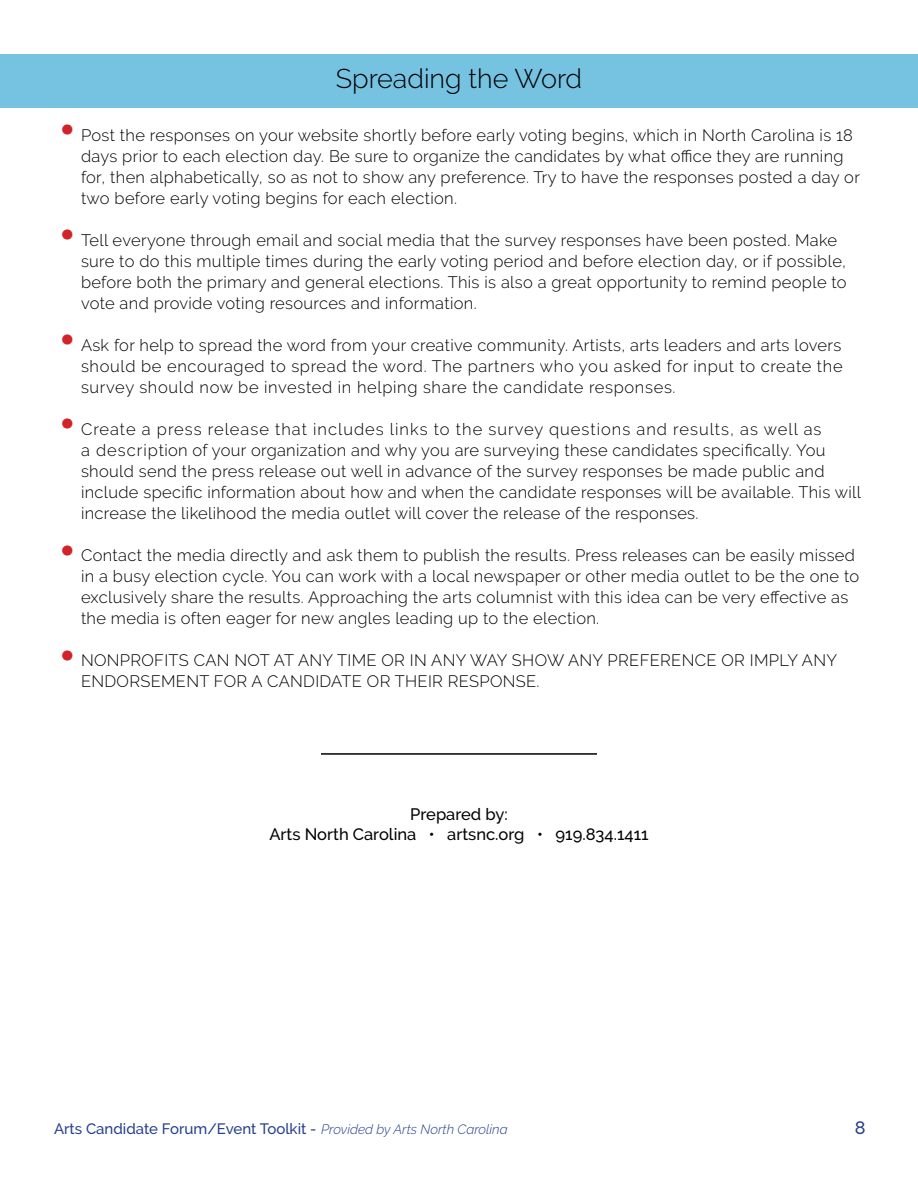
<style>
.page{position:relative;width:918px;height:1188px;background:#fff}
.page>*{position:absolute;margin:0;border:0;box-sizing:border-box;transform-origin:0 0}
.t1{font:300 27px "Raleway";color:#000}
.t2{font:500 18px "Raleway";color:#25408f}
.t3{font:300 16.5px/21px "Raleway";letter-spacing:.02em;color:#000}
.t4{font:500 16.5px/19.8px "Raleway";color:#000;text-align:center}
.t5{font:500 15px "Raleway";color:#25408f}
.s1{font-family:"BC Alphapipe RB";font-weight:700;font-size:30px;color:#d2232a}
.s2{font-weight:300;font-style:italic;font-size:13.5px}
</style>
<div class="page">
<div style="left:0;top:54px;width:918px;height:54px;background:#76c2e1"></div>
<hr style="left:321px;top:753px;width:276px;height:2px;background:#000">
<h1 class="t1" style="left:336px;top:63px;width:248px">Spreading the Word</h1>
<p class="t3" style="left:81px;top:124px;width:780px;text-indent:-20px"><span class="s1">•</span> Post the responses on your website shortly before early voting begins, which in North Carolina is 18 days prior to each election day. Be sure to organize the candidates by what office they are running for, then alphabetically, so as not to show any preference. Try to have the responses posted a day or two before early voting begins for each election.</p>
<p class="t3" style="left:81px;top:229px;width:767px;text-indent:-20px"><span class="s1">•</span> Tell everyone through email and social media that the survey responses have been posted. Make sure to do this multiple times during the early voting period and before election day, or if possible, before both the primary and general elections. This is also a great opportunity to remind people to vote and provide voting resources and information.</p>
<p class="t3" style="left:81px;top:334px;width:763px;text-align:justify;text-indent:-20px"><span class="s1">•</span> Ask for help to spread the word from your creative community. Artists, arts leaders and arts lovers should be encouraged to spread the word. The partners who you asked for input to create the survey should now be invested in helping share the candidate responses.</p>
<p class="t3" style="left:81px;top:418px;width:782px;text-indent:-20px"><span class="s1">•</span> Create a press release that includes links to the survey questions and results, as well as<br>a description of your organization and why you are surveying these candidates specifically. You should send the press release out well in advance of the survey responses be made public and include specific information about how and when the candidate responses will be available. This will increase the likelihood the media outlet will cover the release of the responses.</p>
<p class="t3" style="left:81px;top:545px;width:780px;text-indent:-20px"><span class="s1">•</span> Contact the media directly and ask them to publish the results. Press releases can be easily missed in a busy election cycle. You can work with a local newspaper or other media outlet to be the one to exclusively share the results. Approaching the arts columnist with this idea can be very effective as the media is often eager for new angles leading up to the election.</p>
<p class="t3" style="left:81px;top:650px;width:758px;text-indent:-20px"><span class="s1">•</span> NONPROFITS CAN NOT AT ANY TIME OR IN ANY WAY SHOW ANY PREFERENCE OR IMPLY ANY<br>ENDORSEMENT FOR A CANDIDATE OR THEIR RESPONSE.</p>
<p class="t4" style="left:269px;top:805px;width:381px">Prepared by:<br>Arts North Carolina • artsnc.org • 919.834.1411</p>
<p class="t5" style="left:54px;top:1120px;width:455px">Arts Candidate Forum/Event Toolkit - <span class="s2">Provided by Arts North Carolina</span></p>
<p class="t2" style="left:855px;top:1117px;width:12px">8</p>
</div>
